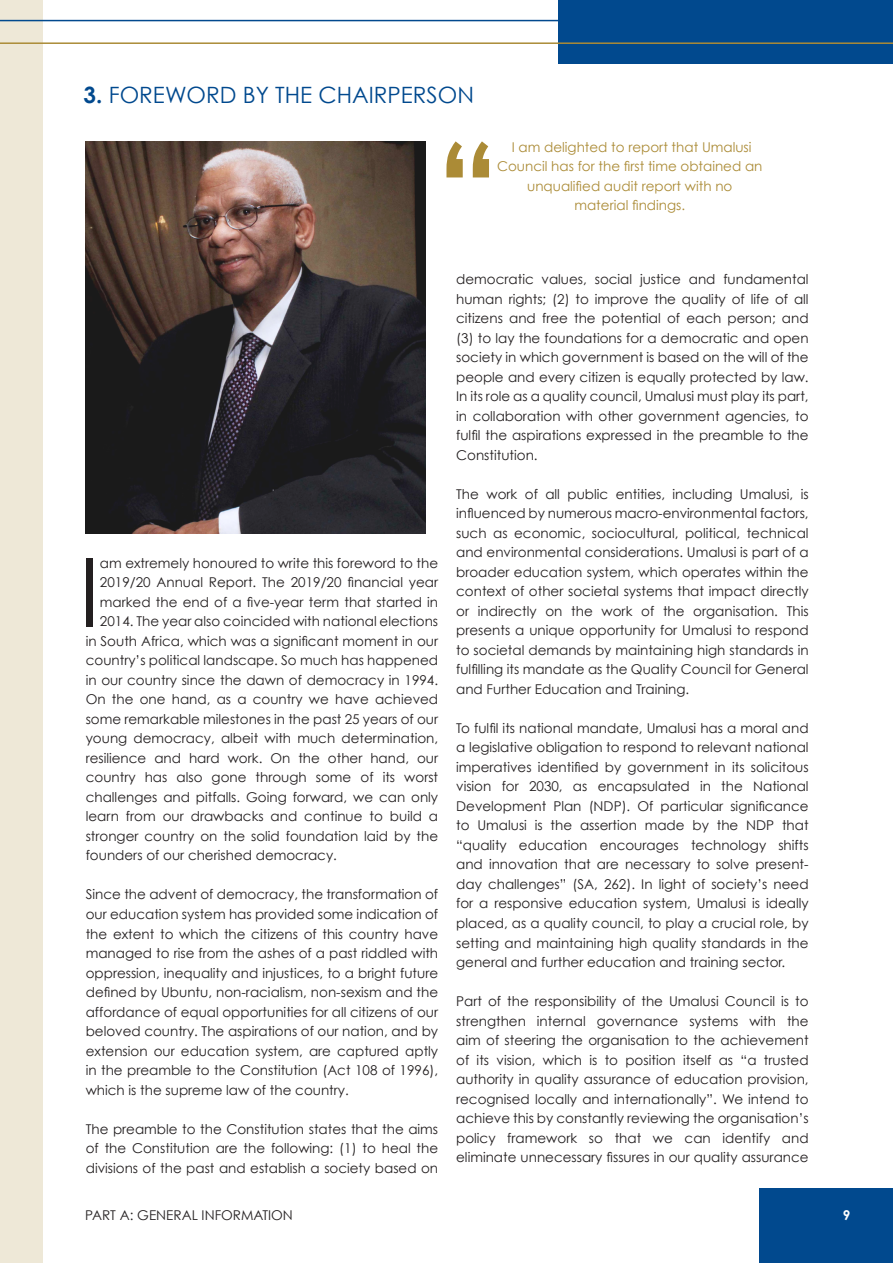
<style>
.page{position:relative;width:893px;height:1263px;background:#fff}
.page>*{position:absolute;margin:0;border:0;box-sizing:border-box;transform-origin:0 0}
.Paragraph_Style_1{font:94.95px "Century Gothic";color:#231f20}
.t1{font:22.5px "Century Gothic";color:#01498e}
.Paragraph_Style_1-2{font:13.5px/19.5px "Century Gothic";color:#231f20;text-align:justify}
.t2{font:13.5px/19.5px "Century Gothic";color:#ab8b36;text-align:center}
.t3{font:700 13.5px "Century Gothic";color:#fff}
.s1{font-weight:700}
</style>
<div class="page">
<div style="left:759px;top:1188px;width:134px;height:75px;background:#01498e"></div>
<div style="left:0;top:0;width:43px;height:1263px;background:#eee8d7"></div>
<div style="left:558px;top:0;width:335px;height:64px;background:#01498e"></div>
<hr style="left:0;top:42px;width:893px;height:2px;background:#ab8b36">
<hr style="left:0;top:20px;width:893px;height:1px;background:#01498e">
<svg style="left:446px;top:141px;width:43px;height:36px"></svg>
<img style="left:86px;top:141px;width:340px;height:393px">
<p class="t1" style="left:84px;top:81px;width:392px"><span class="s1">3.</span> FOREWORD BY THE CHAIRPERSON</p>
<p class="t2" style="left:497px;top:137px;width:267px">I am delighted to report that Umalusi<br>Council has for the first time obtained an unqualified audit report with no<br>material findings.</p>
<p class="Paragraph_Style_1" style="left:78px;top:534px;width:23px">I</p>
<p class="Paragraph_Style_1-2" style="left:100px;top:553px;width:340px">am extremely honoured to write this foreword to the</p>
<p class="Paragraph_Style_1-2" style="left:100px;top:573px;width:340px">2019/20 Annual Report. The 2019/20 fi nancial year</p>
<p class="Paragraph_Style_1-2" style="left:100px;top:592px;width:340px">marked the end of a five-year term that started in</p>
<p class="Paragraph_Style_1-2" style="left:100px;top:612px;width:340px">2014. The year also coincided with national elections</p>
<p class="Paragraph_Style_1-2" style="left:86px;top:631px;width:354px">in South Africa, which was a significant moment in our</p>
<p class="Paragraph_Style_1-2" style="left:86px;top:651px;width:354px">country’s political landscape. So much has happened</p>
<p class="Paragraph_Style_1-2" style="left:86px;top:670px;width:354px">in our country since the dawn of democracy in 1994.</p>
<p class="Paragraph_Style_1-2" style="left:86px;top:690px;width:354px">On the one hand, as a country we have achieved</p>
<p class="Paragraph_Style_1-2" style="left:86px;top:709px;width:354px">some remarkable milestones in the past 25 years of our</p>
<p class="Paragraph_Style_1-2" style="left:86px;top:729px;width:354px">young democracy, albeit with much determination,</p>
<p class="Paragraph_Style_1-2" style="left:86px;top:748px;width:354px">resilience and hard work. On the other hand, our</p>
<p class="Paragraph_Style_1-2" style="left:86px;top:768px;width:354px">country has also gone through some of its worst</p>
<p class="Paragraph_Style_1-2" style="left:86px;top:787px;width:354px">challenges and pitfalls. Going forward, we can only</p>
<p class="Paragraph_Style_1-2" style="left:86px;top:807px;width:354px">learn from our drawbacks and continue to build a</p>
<p class="Paragraph_Style_1-2" style="left:86px;top:826px;width:354px">stronger country on the solid foundation laid by the</p>
<p class="Paragraph_Style_1-2" style="left:86px;top:846px;width:253px">founders of our cherished democracy.</p>
<p class="Paragraph_Style_1-2" style="left:86px;top:885px;width:354px">Since the advent of democracy, the transformation of our education system has provided some indication of the extent to which the citizens of this country have managed to rise from the ashes of a past riddled with oppression, inequality and injustices, to a bright future defi ned by Ubuntu, non-racialism, non-sexism and the affordance of equal opportunities for all citizens of our beloved country. The aspirations of our nation, and by extension our education system, are captured aptly in the preamble to the Constitution (Act 108 of 1996), which is the supreme law of the country.</p>
<p class="Paragraph_Style_1-2" style="left:86px;top:1119px;width:354px">The preamble to the Constitution states that the aims of the Constitution are the following: (1) to heal the divisions of the past and establish a society based on</p>
<p class="Paragraph_Style_1-2" style="left:456px;top:270px;width:354px">democratic values, social justice and fundamental human rights; (2) to improve the quality of life of all citizens and free the potential of each person; and (3) to lay the foundations for a democratic and open society in which government is based on the will of the people and every citizen is equally protected by law.<br>In its role as a quality council, Umalusi must play its part, in collaboration with other government agencies, to fulfi l the aspirations expressed in the preamble to the Constitution.</p>
<p class="Paragraph_Style_1-2" style="left:456px;top:484px;width:354px">The work of all public entities, including Umalusi, is influenced by numerous macro-environmental factors, such as economic, sociocultural, political, technical and environmental considerations. Umalusi is part of a broader education system, which operates within the context of other societal systems that impact directly or indirectly on the work of the organisation. This presents a unique opportunity for Umalusi to respond to societal demands by maintaining high standards in fulfilling its mandate as the Quality Council for General and Further Education and Training.</p>
<p class="Paragraph_Style_1-2" style="left:456px;top:718px;width:354px">To fulfil its national mandate, Umalusi has a moral and a legislative obligation to respond to relevant national imperatives identified by government in its solicitous vision for 2030, as encapsulated in the National Development Plan (NDP). Of particular significance to Umalusi is the assertion made by the NDP that “quality education encourages technology shifts and innovation that are necessary to solve present&shy;day challenges” (SA, 262). In light of society’s need for a responsive education system, Umalusi is ideally placed, as a quality council, to play a crucial role, by setting and maintaining high quality standards in the general and further education and training sector.</p>
<p class="Paragraph_Style_1-2" style="left:456px;top:991px;width:354px">Part of the responsibility of the Umalusi Council is to strengthen internal governance systems with the aim of steering the organisation to the achievement of its vision, which is to position itself as “a trusted authority in quality assurance of education provision, recognised locally and internationally”. We intend to achieve this by constantly reviewing the organisation’s policy framework so that we can identify and eliminate unnecessary fissures in our quality assurance</p>
<p class="Paragraph_Style_1-2" style="left:85px;top:1205px;width:209px">PART A: GENERAL INFORMATION</p>
<p class="t3" style="left:843px;top:1206px;width:9px">9</p>
</div>
